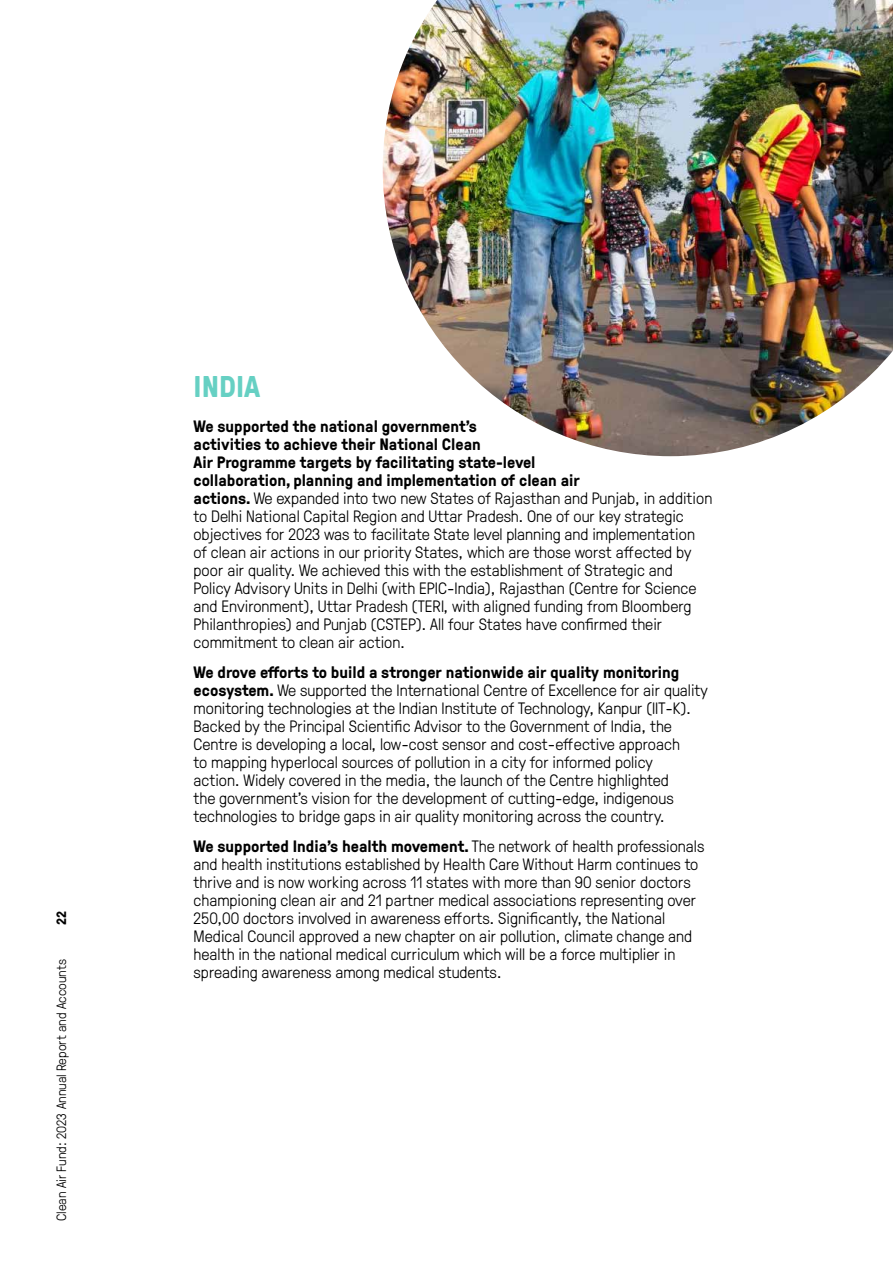
<style>
.page{position:relative;width:893px;height:1263px;background:#fff}
.page>*{position:absolute;margin:0;border:0;box-sizing:border-box;transform-origin:0 0}
.t1{font:700 30px "GT Pressura";color:#66d0c3}
.t2{font:300 16.5px/18px "GT Pressura";color:#000}
.t3{font:300 13.5px "GT Pressura";color:#000}
.t4{font:700 13.5px "GT Pressura";color:#000}
.s1{font-weight:700}
</style>
<div class="page">
<img style="left:383px;top:0;width:510px;height:456px">
<p class="t4" style="left:51px;top:925px;width:16px;rotate:-90deg">22</p>
<p class="t3" style="left:52px;top:1221px;width:263px;rotate:-90deg">Clean Air Fund: 2023 Annual Report and Accounts</p>
<h1 class="t1" style="left:194px;top:364px;width:68px">INDIA</h1>
<p class="t2" style="left:194px;top:416px;width:520px"><span class="s1">We supported the national government’s<br>activities to achieve their National Clean<br>Air Programme targets by facilitating state-level<br>collaboration, planning and implementation of clean air<br>actions.</span> We expanded into two new States of Rajasthan and Punjab, in addition to Delhi National Capital Region and Uttar Pradesh. One of our key strategic objectives for 2023 was to facilitate State level planning and implementation of clean air actions in our priority States, which are those worst affected by poor air quality. We achieved this with the establishment of Strategic and Policy Advisory Units in Delhi (with EPIC-India), Rajasthan (Centre for Science and Environment), Uttar Pradesh (TERI, with aligned funding from Bloomberg Philanthropies) and Punjab (CSTEP). All four States have confirmed their commitment to clean air action.</p>
<p class="t2" style="left:194px;top:662px;width:516px"><span class="s1">We drove efforts to build a stronger nationwide air quality monitoring ecosystem.</span> We supported the International Centre of Excellence for air quality monitoring technologies at the Indian Institute of Technology, Kanpur (IIT-K).<br>Backed by the Principal Scientific Advisor to the Government of India, the Centre is developing a local, low-cost sensor and cost-effective approach<br>to mapping hyperlocal sources of pollution in a city for informed policy<br>action. Widely covered in the media, the launch of the Centre highlighted<br>the government’s vision for the development of cutting-edge, indigenous technologies to bridge gaps in air quality monitoring across the country.</p>
<p class="t2" style="left:194px;top:836px;width:512px"><span class="s1">We supported India’s health movement.</span> The network of health professionals and health institutions established by Health Care Without Harm continues to thrive and is now working across 11 states with more than 90 senior doctors championing clean air and 21 partner medical associations representing over 250,00 doctors involved in awareness efforts. Significantly, the National Medical Council approved a new chapter on air pollution, climate change and health in the national medical curriculum which will be a force multiplier in spreading awareness among medical students.</p>
</div>
